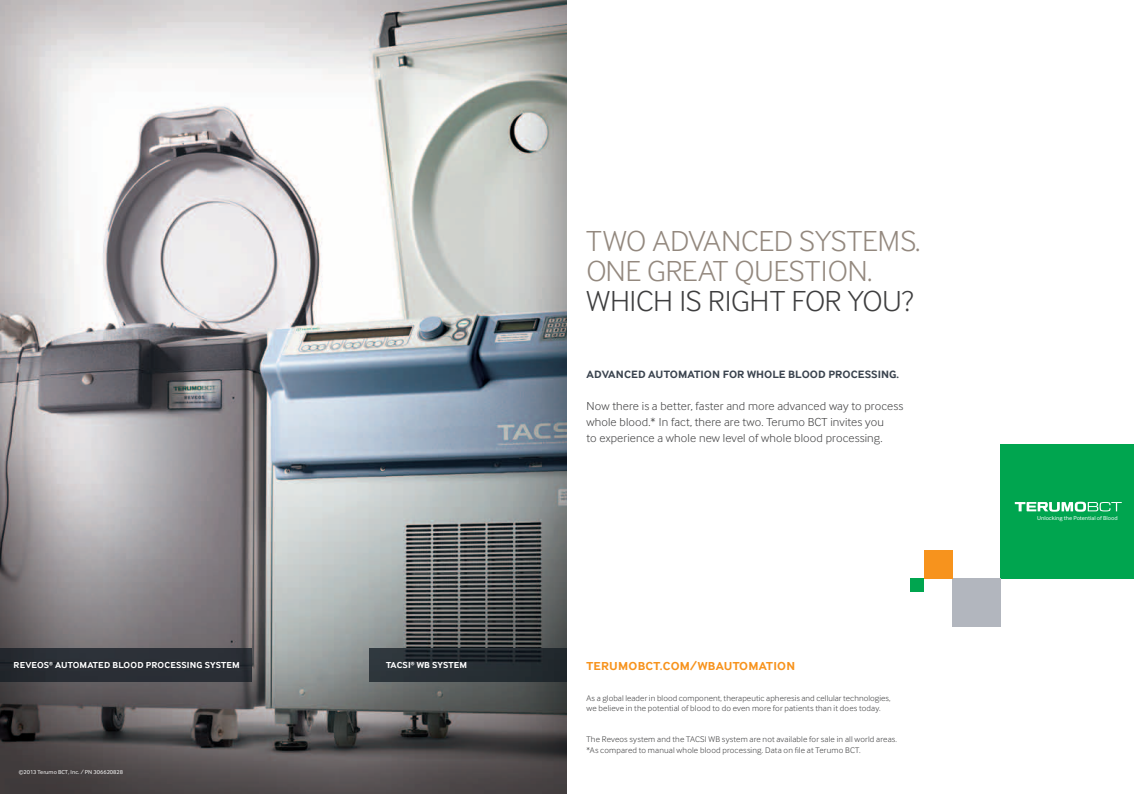
<style>
.page{position:relative;width:1134px;height:794px;background:#fff}
.page>*{position:absolute;margin:0;border:0;box-sizing:border-box;transform-origin:0 0}
.t1{font:300 30px/30px "Terumo BCT";color:#93887e}
.t2{font:300 30px "Terumo BCT";letter-spacing:-.02em;color:#3e3e3f}
.t3{font:300 12px/16px "Terumo BCT";letter-spacing:.01em;color:#3e3e3f}
.t4{font:700 12px "Terumo BCT";letter-spacing:.02em;color:#f7931d}
.t5{font:700 11px "Terumo BCT";letter-spacing:.01em;color:#3a434e}
.t6{font:700 9px "Terumo BCT";letter-spacing:.02em;color:#fff}
.t7{font:300 8.5px/10.5px "Terumo BCT";letter-spacing:.015em;color:#3e3e3f}
.t8{font:5.9px "Terumo BCT";letter-spacing:-.005em;color:#fff}
.t9{font:5.8px "Terumo BCT";color:#fff}
</style>
<div class="page">
<img style="left:0;top:0;width:567px;height:794px">
<img style="left:370px;top:648px;width:197px;height:33px">
<img style="left:0;top:648px;width:251px;height:33px">
<div style="left:1001px;top:444px;width:133px;height:134px;background:#00a54f"></div>
<svg style="left:1015px;top:502px;width:107px;height:10px"></svg>
<div style="left:952px;top:578px;width:49px;height:49px;background:#b2b6be"></div>
<div style="left:924px;top:550px;width:28px;height:28px;background:#f7931d"></div>
<div style="left:910px;top:578px;width:14px;height:14px;background:#00a54f"></div>
<p class="t6" style="left:14px;top:660px;width:228px">REVEOS<sup>®</sup> AUTOMATED BLOOD PROCESSING SYSTEM</p>
<p class="t9" style="left:19px;top:769px;width:106px">©2013 Terumo BCT, Inc. / PN 306620828</p>
<p class="t6" style="left:386px;top:660px;width:83px">TACSI<sup>®</sup> WB SYSTEM</p>
<h1 class="t1" style="left:586px;top:226px;width:335px">TWO ADVANCED SYSTEMS.<br>ONE GREAT QUESTION.</h1>
<h1 class="t2" style="left:586px;top:284px;width:328px">WHICH IS RIGHT FOR YOU?</h1>
<p class="t5" style="left:586px;top:368px;width:314px">ADVANCED AUTOMATION FOR WHOLE BLOOD PROCESSING.</p>
<h2 class="t3" style="left:586px;top:398px;width:318px">Now there is a better, faster and more advanced way to process whole blood.* In fact, there are two. Terumo BCT invites you<br>to experience a whole new level of whole blood processing.</h2>
<h2 class="t4" style="left:586px;top:659px;width:210px">TERUMOBCT.COM/WBAUTOMATION</h2>
<p class="t7" style="left:586px;top:692px;width:306px">As a global leader in blood component, therapeutic apheresis and cellular technologies, we believe in the potential of blood to do even more for patients than it does today.</p>
<p class="t7" style="left:586px;top:734px;width:312px">The Reveos system and the TACSI WB system are not available for sale in all world areas. *As compared to manual whole blood processing. Data on file at Terumo BCT.</p>
<p class="t8" style="left:1037px;top:514px;width:82px">Unlocking the Potential of Blood</p>
</div>
